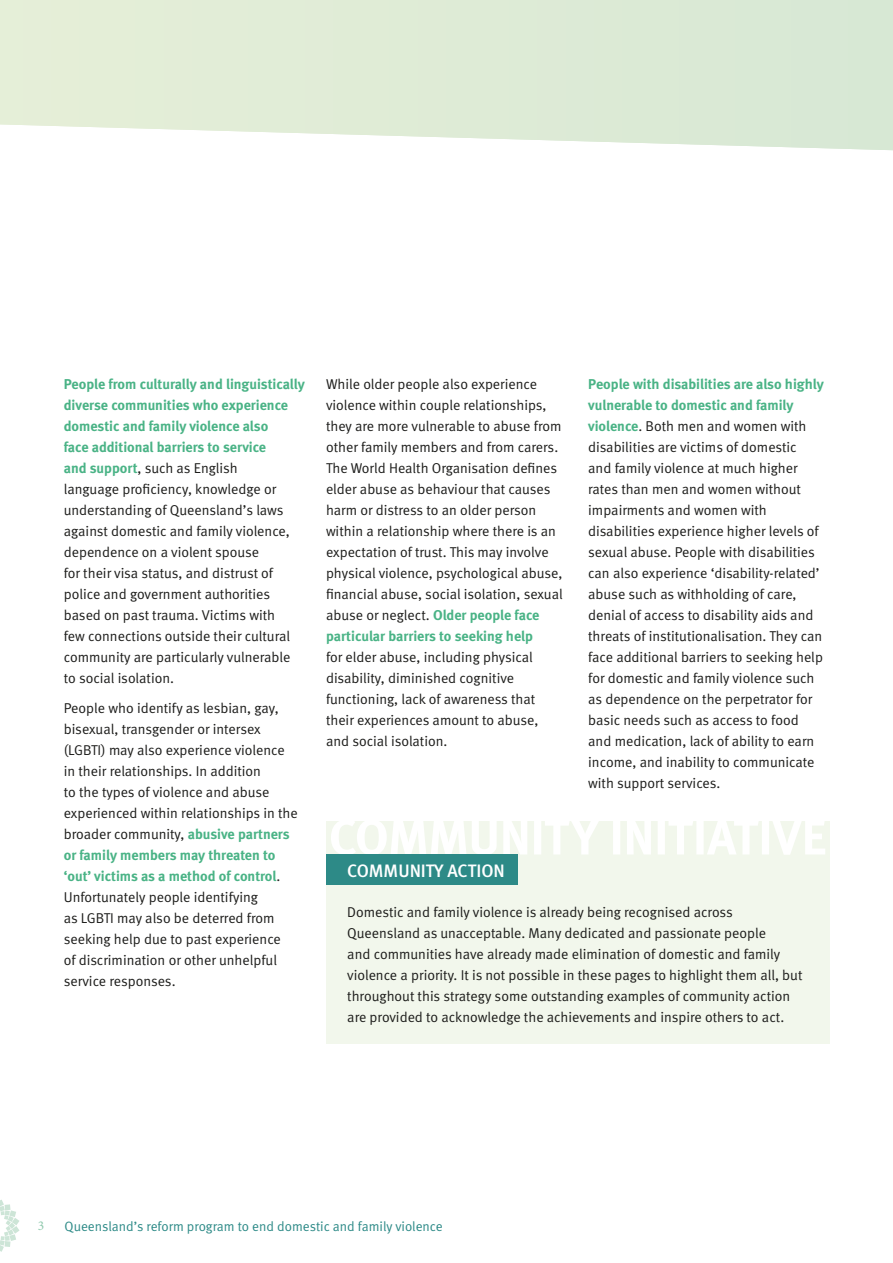
<style>
.page{position:relative;width:893px;height:1263px;background:#fff}
.page>*{position:absolute;margin:0;border:0;box-sizing:border-box;transform-origin:0 0}
.case_study_name{font:500 18px "Meta";color:#fff}
.Body{font:14.25px/21px "Meta Normal";color:#1d1d1b}
.t1{font:13.5px "Meta Normal";color:#2d8a87}
.t2{font:13.5px "Minion Pro";color:#8fc9ad}
.s1{font-family:"Meta Bold LF";color:#4ab386}
</style>
<div class="page">
<svg style="left:0;top:0;width:893px;height:151px"></svg>
<svg style="left:0;top:1200px;width:20px;height:52px"></svg>
<div style="left:326px;top:821px;width:503px;height:222px;background:#f2f7ec"></div>
<svg style="left:331px;top:821px;width:494px;height:34px"></svg>
<div style="left:326px;top:854px;width:192px;height:31px;background:#2d8a87"></div>
<p class="Body" style="left:64px;top:374px;width:243px"><span class="s1">People from culturally and linguistically diverse communities who experience domestic and family violence also<br>face additional barriers to service<br>and support</span>, such as English<br>language proficiency, knowledge or understanding of Queensland’s laws against domestic and family violence, dependence on a violent spouse<br>for their visa status, and distrust of police and government authorities based on past trauma. Victims with<br>few connections outside their cultural community are particularly vulnerable to social isolation.</p>
<p class="Body" style="left:64px;top:697px;width:235px">People who identify as lesbian, gay, bisexual, transgender or intersex (LGBTI) may also experience violence in their relationships. In addition<br>to the types of violence and abuse experienced within relationships in the broader community, <span class="s1">abusive partners or family members may threaten to ‘out’ victims as a method of control</span>.<br>Unfortunately people identifying<br>as LGBTI may also be deterred from seeking help due to past experience<br>of discrimination or other unhelpful service responses.</p>
<p class="Body" style="left:326px;top:373px;width:238px">While older people also experience violence within couple relationships, they are more vulnerable to abuse from other family members and from carers.<br>The World Health Organisation defines elder abuse as behaviour that causes harm or distress to an older person within a relationship where there is an expectation of trust. This may involve physical violence, psychological abuse, financial abuse, social isolation, sexual abuse or neglect. <span class="s1">Older people face particular barriers to seeking help<br></span>for elder abuse, including physical disability, diminished cognitive functioning, lack of awareness that their experiences amount to abuse, and social isolation.</p>
<p class="Body" style="left:588px;top:374px;width:237px"><span class="s1">People with disabilities are also highly vulnerable to domestic and family violence</span>. Both men and women with disabilities are victims of domestic<br>and family violence at much higher rates than men and women without impairments and women with disabilities experience higher levels of sexual abuse. People with disabilities can also experience ‘disability-related’ abuse such as withholding of care, denial of access to disability aids and threats of institutionalisation. They can face additional barriers to seeking help for domestic and family violence such as dependence on the perpetrator for basic needs such as access to food and medication, lack of ability to earn income, and inability to communicate with support services.</p>
<p class="case_study_name" style="left:347px;top:860px;width:159px">COMMUNITY ACTION</p>
<p class="Body" style="left:347px;top:901px;width:457px">Domestic and family violence is already being recognised across Queensland as unacceptable. Many dedicated and passionate people<br>and communities have already made elimination of domestic and family violence a priority. It is not possible in these pages to highlight them all, but throughout this strategy some outstanding examples of community action are provided to acknowledge the achievements and inspire others to act.</p>
<p class="t2" style="left:38px;top:1217px;width:8px">3</p>
<p class="t1" style="left:65px;top:1219px;width:380px">Queensland’s reform program to end domestic and family violence</p>
</div>
